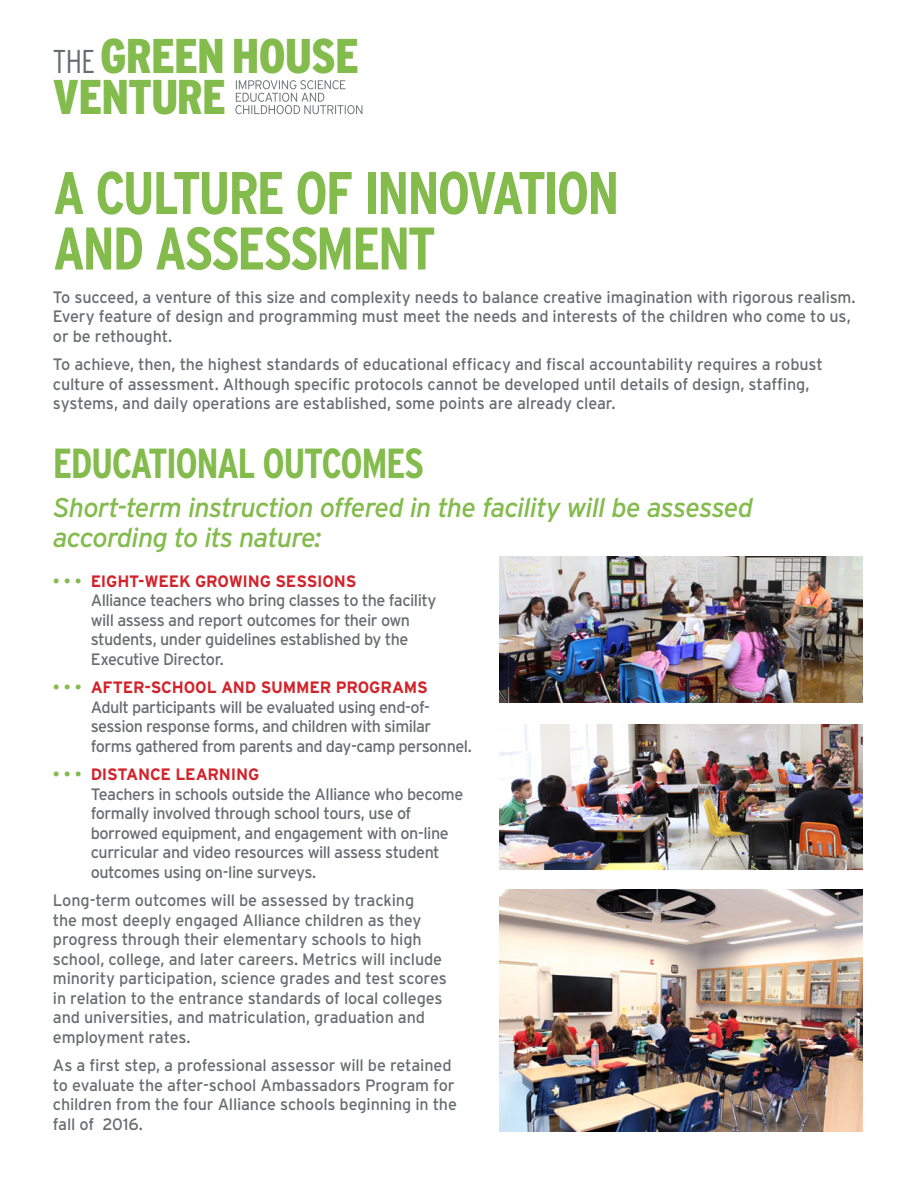
<style>
.page{position:relative;width:918px;height:1188px;background:#fff}
.page>*{position:absolute;margin:0;border:0;box-sizing:border-box;transform-origin:0 0}
.t1{font:700 condensed 60px/55.5px "Interstate";letter-spacing:-.04em;color:#83bb4c}
.t2{font:900 condensed 48.75px/41.7px "Interstate";letter-spacing:-.02em;color:#83bb4c}
.t3{font:700 condensed 42px "Interstate";letter-spacing:-.04em;color:#83bb4c}
.t4{font:italic 27px/30px "Interstate";letter-spacing:-.035em;color:#83bb4c}
.t5{font:16.5px/19.5px "Interstate";letter-spacing:-.015em;color:#6a6d6f}
.t6{font:16.5px/19.5px "Interstate";letter-spacing:-.035em;color:#6a6d6f}
.s1{font-weight:300;font-size:33px;color:#6a6d6f}
.s2{color:#83bb4c}
.s3{font-weight:700;color:#d2232a}
</style>
<div class="page">
<svg style="left:235px;top:80px;width:127px;height:34px"></svg>
<img style="left:500px;top:889px;width:363px;height:242px">
<img style="left:500px;top:725px;width:363px;height:145px">
<img style="left:500px;top:557px;width:363px;height:145px">
<h2 class="t2" style="left:53px;top:34px;width:308px"><span class="s1">THE</span> GREEN HOUSE<br>VENTURE</h2>
<h1 class="t1" style="left:53px;top:165px;width:568px">A CULTURE OF INNOVATION<br>AND ASSESSMENT</h1>
<p class="t5" style="left:53px;top:287px;width:804px">To succeed, a venture of this size and complexity needs to balance creative imagination with rigorous realism.<br>Every feature of design and programming must meet the needs and interests of the children who come to us, or be rethought.</p>
<p class="t5" style="left:53px;top:354px;width:772px">To achieve, then, the highest standards of educational efficacy and fiscal accountability requires a robust culture of assessment. Although specific protocols cannot be developed until details of design, staffing, systems, and daily operations are established, some points are already clear.</p>
<h3 class="t3" style="left:53px;top:440px;width:373px">EDUCATIONAL OUTCOMES</h3>
<h3 class="t4" style="left:53px;top:492px;width:702px">Short-term instruction offered in the facility will be assessed according to its nature:</h3>
<p class="t5" style="left:91px;top:571px;width:347px;text-indent:-38px"><span class="s2">• • •</span> <span class="s3">EIGHT-WEEK GROWING SESSIONS<br></span>Alliance teachers who bring classes to the facility will assess and report outcomes for their own students, under guidelines established by the Executive Director.</p>
<p class="t6" style="left:91px;top:678px;width:383px;text-indent:-38px"><span class="s2">• • •</span> <span class="s3">AFTER-SCHOOL AND SUMMER PROGRAMS<br></span>Adult participants will be evaluated using end-of&shy;session response forms, and children with similar forms gathered from parents and day-camp personnel.</p>
<p class="t5" style="left:91px;top:765px;width:374px;text-indent:-38px"><span class="s2">• • •</span> <span class="s3">DISTANCE LEARNING<br></span>Teachers in schools outside the Alliance who become formally involved through school tours, use of borrowed equipment, and engagement with on-line curricular and video resources will assess student outcomes using on-line surveys.</p>
<p class="t5" style="left:53px;top:891px;width:395px">Long-term outcomes will be assessed by tracking<br>the most deeply engaged Alliance children as they progress through their elementary schools to high school, college, and later careers. Metrics will include minority participation, science grades and test scores in relation to the entrance standards of local colleges and universities, and matriculation, graduation and employment rates.</p>
<p class="t5" style="left:53px;top:1056px;width:406px">As a first step, a professional assessor will be retained to evaluate the after-school Ambassadors Program for children from the four Alliance schools beginning in the fall of 2016.</p>
</div>
